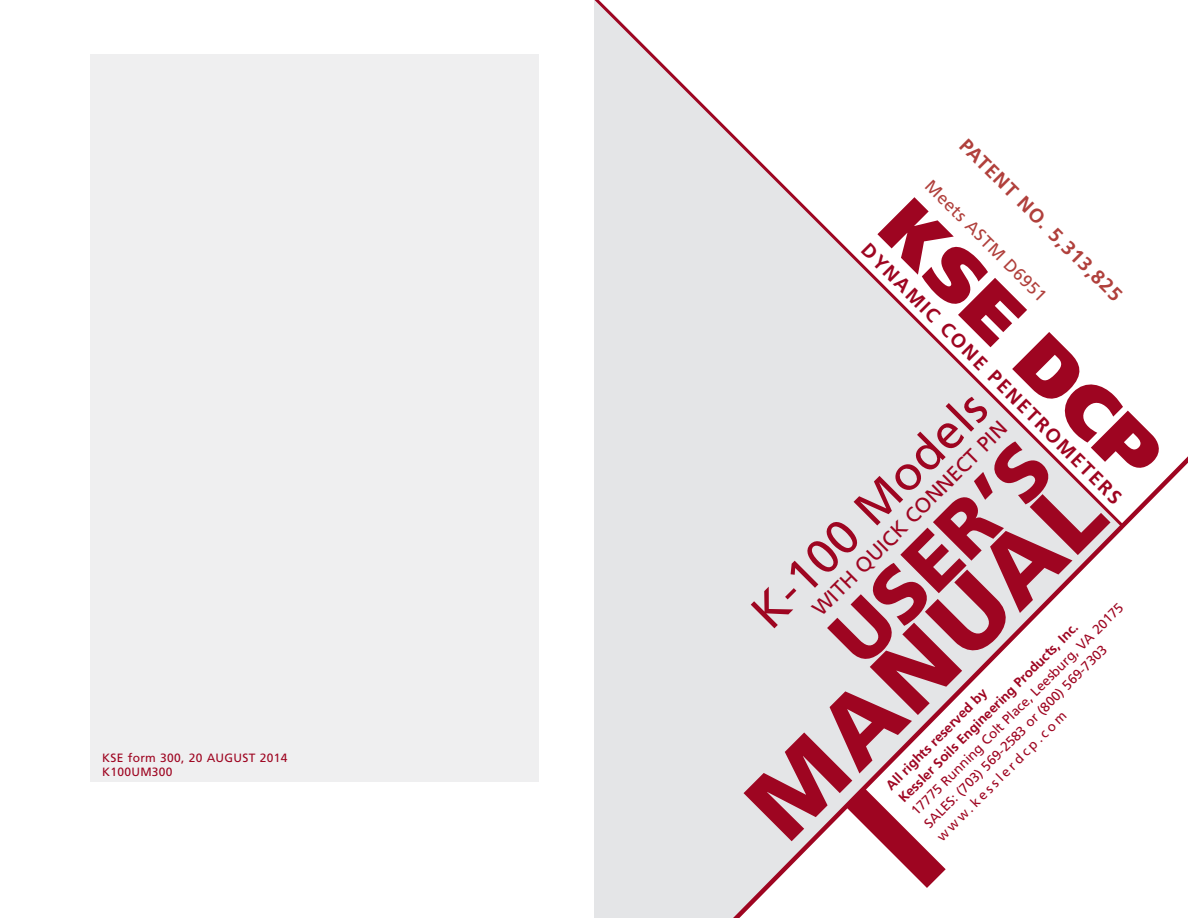
<style>
.page{position:relative;width:1188px;height:918px;background:#fff}
.page>*{position:absolute;margin:0;border:0;box-sizing:border-box;transform-origin:0 0}
.t1{font:900 97.5px "Frutiger";color:#9e0521}
.t2{font:900 78px "Frutiger";color:#9e0521}
.t3{font:900 75px "Frutiger";color:#9e0521}
.t4{font:48px "Frutiger";color:#9e0521}
.t5{font:21px "Frutiger";color:#9e0521}
.t6{font:700 19.5px "Frutiger";color:#9e0521}
.t7{font:700 19.5px "Frutiger";color:#b0403c}
.t8{font:17.25px "Frutiger";color:#b0403c}
.t9{font:13.5px/18px "Frutiger";color:#9e0521}
.t10{font:700 13.5px/18px "Frutiger";color:#9e0521}
.t11{font:12px/14.4px "Frutiger";letter-spacing:.025em;color:#9e0521}
</style>
<div class="page">
<div style="left:594px;top:530px;width:102px;height:388px;background:#e4e5e7"></div>
<svg style="left:594px;top:0;width:425px;height:530px"></svg>
<svg style="left:696px;top:420px;width:492px;height:498px"></svg>
<svg style="left:845px;top:788px;width:101px;height:100px"></svg>
<div style="left:91px;top:55px;width:448px;height:727px;background:#efeff0"></div>
<p class="t11" style="left:102px;top:751px;width:187px">KSE form 300, 20 AUGUST 2014<br>K100UM300</p>
<h3 class="t7" style="left:971px;top:134px;width:222px;rotate:45deg">PATENT NO. 5,313,825</h3>
<p class="t8" style="left:935px;top:176px;width:165px;rotate:45deg">Meets ASTM D6951</p>
<h3 class="t3" style="left:926px;top:181px;width:362px;rotate:45deg">KSE DCP</h3>
<h3 class="t6" style="left:873px;top:239px;width:361px;rotate:45deg">DYNAMIC CONE PENETROMETERS</h3>
<h3 class="t4" style="left:739px;top:600px;width:312px;rotate:-45deg">K-100 Models</h3>
<h3 class="t5" style="left:807px;top:604px;width:267px;rotate:-45deg">WITH QUICK CONNECT PIN</h3>
<h2 class="t2" style="left:810px;top:617px;width:277px;rotate:-45deg">USER’S</h2>
<h1 class="t1" style="left:722px;top:780px;width:460px;rotate:-45deg">MANUAL</h1>
<p class="t9" style="left:907px;top:807px;width:295px;rotate:-45deg">17775 Running Colt Place, Leesburg, VA 20175<br>SALES: (703) 569-2583 or (800) 569-7303 www.kesslerdcp.com</p>
<p class="t10" style="left:882px;top:781px;width:249px;rotate:-45deg">All rights reserved by<br>Kessler Soils Engineering Products, Inc.</p>
</div>
